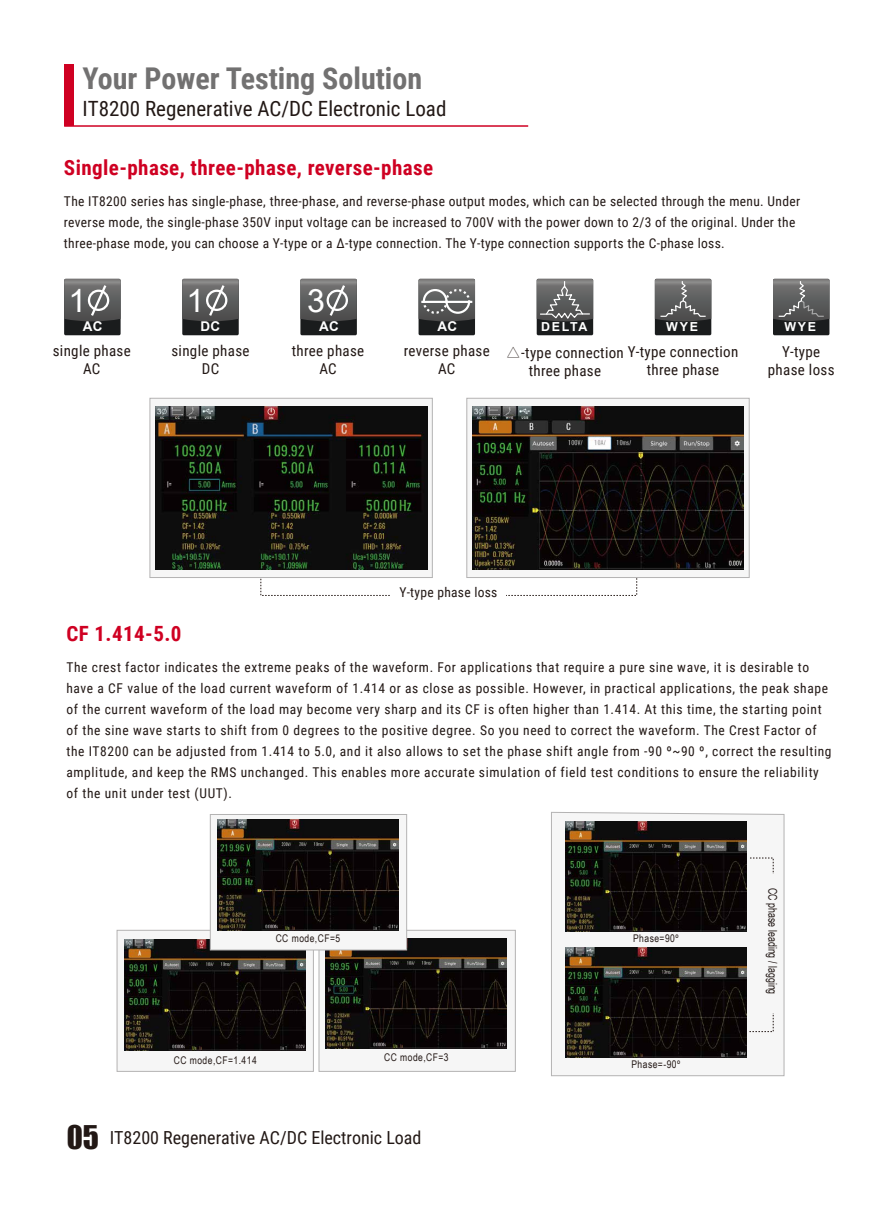
<style>
.page{position:relative;width:894px;height:1212px;background:#fff}
.page>*{position:absolute;margin:0;border:0;box-sizing:border-box;transform-origin:0 0}
.t1{font:32.1px "Arial";color:#fff}
.t2{font:700 30px "Roboto Condensed";color:#727171}
.t3{font:700 21px "Roboto Condensed";letter-spacing:.02em;color:#cf0022}
.t4{font:21px "Roboto Condensed";color:#221815}
.t5{font:18px "Roboto Condensed";color:#221815}
.t6{font:15px/17.9px "Roboto Condensed";letter-spacing:.02em;color:#221815;text-align:center}
.t7{font:13.5px/21px "Roboto Condensed";letter-spacing:.045em;color:#221815}
.t8{font:13.5px/21px "Roboto Condensed";letter-spacing:.025em;color:#221815}
.t9{font:13.5px "Roboto Condensed";letter-spacing:.02em;color:#221815}
.t10{font:700 13.5px "Arial";letter-spacing:.02em;color:#fff}
.t11{font:700 12.45px "Arial";letter-spacing:.14em;color:#fff}
.t12{font:12px "Arial Narrow";color:#221815;scale:.9 1}
.t13{font:10.5px "Arial Narrow";letter-spacing:.045em;color:#231815}
.s1{font-family:"Adobe Song Std";font-weight:300}
.s2{font-family:"Impact";font-size:30px}
</style>
<div class="page">
<div style="left:64px;top:279px;width:57px;height:56px;background:#1a1c1d;border-radius:2px"></div>
<svg style="left:64px;top:279px;width:56px;height:42px;background:#6e6e6e"></svg>
<div style="left:182px;top:279px;width:57px;height:56px;background:#1a1c1d;border-radius:2px"></div>
<svg style="left:182px;top:279px;width:57px;height:42px;background:#6d6e6e"></svg>
<div style="left:300px;top:279px;width:57px;height:56px;background:#1a1c1d;border-radius:2px"></div>
<svg style="left:300px;top:279px;width:57px;height:42px;background:#6e6e6e"></svg>
<div style="left:418px;top:279px;width:57px;height:56px;background:#1a1c1d;border-radius:2px"></div>
<svg style="left:418px;top:279px;width:57px;height:42px;background:#707070"></svg>
<hr style="left:421px;top:301px;width:51px;height:2px;background:#fff">
<div style="left:772px;top:279px;width:57px;height:56px;background:#1a1c1d;border-radius:2px"></div>
<svg style="left:772px;top:279px;width:57px;height:42px;background:#6a6a6a"></svg>
<div style="left:654px;top:279px;width:57px;height:56px;background:#1a1c1d;border-radius:2px"></div>
<svg style="left:654px;top:279px;width:57px;height:42px;background:#6b6b6b"></svg>
<div style="left:536px;top:279px;width:57px;height:56px;background:#1a1c1d;border-radius:2px"></div>
<svg style="left:536px;top:279px;width:57px;height:42px;background:#707070"></svg>
<div style="left:150px;top:398px;width:282px;height:180px;background:#f6f6f6;border:1px solid #b4b3b3"></div>
<img style="left:155px;top:406px;width:272px;height:163px">
<div style="left:466px;top:398px;width:283px;height:180px;background:#f6f6f6;border:1px solid #b4b3b3"></div>
<img style="left:472px;top:406px;width:271px;height:163px">
<hr style="left:64px;top:125px;width:464px;height:2px;background:#cf0022">
<div style="left:64px;top:64px;width:9px;height:62px;background:#cf0022"></div>
<div style="left:117px;top:930px;width:196px;height:141px;background:#f6f6f6;border:1px solid #b4b3b3"></div>
<img style="left:125px;top:940px;width:181px;height:110px">
<div style="left:319px;top:930px;width:196px;height:141px;background:#f6f6f6;border:1px solid #b4b3b3"></div>
<img style="left:326px;top:938px;width:181px;height:111px">
<div style="left:210px;top:814px;width:196px;height:136px;background:#f6f6f6;border:1px solid #b4b3b3"></div>
<img style="left:217px;top:820px;width:181px;height:110px">
<svg style="left:551px;top:812px;width:233px;height:264px"></svg>
<img style="left:565px;top:821px;width:181px;height:111px">
<img style="left:565px;top:947px;width:181px;height:111px">
<div style="left:768px;top:875px;width:10px;height:138px;background:#f6f6f6"></div>
<h2 class="t2" style="left:83px;top:57px;width:341px">Your Power Testing Solution</h2>
<h3 class="t4" style="left:83px;top:94px;width:365px">IT8200 Regenerative AC/DC Electronic Load</h3>
<h3 class="t3" style="left:64px;top:153px;width:370px">Single-phase, three-phase, reverse-phase</h3>
<p class="t8" style="left:64px;top:190px;width:737px">The IT8200 series has single-phase, three-phase, and reverse-phase output modes, which can be selected through the menu. Under reverse mode, the single-phase 350V input voltage can be increased to 700V with the power down to 2/3 of the original. Under the three-phase mode, you can choose a Y-type or a ∆-type connection. The Y-type connection supports the C-phase loss.</p>
<h1 class="t1" style="left:68px;top:279px;width:19px">1</h1>
<p class="t10" style="left:83px;top:316px;width:21px">AC</p>
<h1 class="t1" style="left:186px;top:279px;width:19px">1</h1>
<p class="t10" style="left:200px;top:316px;width:21px">DC</p>
<h1 class="t1" style="left:307px;top:279px;width:19px">3</h1>
<p class="t10" style="left:319px;top:316px;width:21px">AC</p>
<p class="t10" style="left:437px;top:316px;width:21px">AC</p>
<p class="t11" style="left:541px;top:318px;width:48px">DELTA</p>
<p class="t11" style="left:666px;top:318px;width:33px">WYE</p>
<p class="t11" style="left:784px;top:318px;width:33px">WYE</p>
<p class="t6" style="left:53px;top:341px;width:79px">single phase<br>AC</p>
<p class="t6" style="left:171px;top:341px;width:79px">single phase<br>DC</p>
<p class="t6" style="left:292px;top:341px;width:74px">three phase<br>AC</p>
<p class="t6" style="left:403px;top:341px;width:88px">reverse phase<br>AC</p>
<p class="t6" style="left:646px;top:342px;width:93px;text-align:left;text-indent:-141px"><span class="s1">△</span>-type connection Y-type connection three phase</p>
<p class="t6" style="left:528px;top:361px;width:74px">three phase</p>
<p class="t6" style="left:767px;top:342px;width:68px">Y-type phase loss</p>
<h3 class="t3" style="left:66px;top:619px;width:117px">CF 1.414-5.0</h3>
<p class="t9" style="left:399px;top:583px;width:99px">Y-type phase loss</p>
<p class="t7" style="left:66px;top:656px;width:766px">The crest factor indicates the extreme peaks of the waveform. For applications that require a pure sine wave, it is desirable to have a CF value of the load current waveform of 1.414 or as close as possible. However, in practical applications, the peak shape of the current waveform of the load may become very sharp and its CF is often higher than 1.414. At this time, the starting point of the sine wave starts to shift from 0 degrees to the positive degree. So you need to correct the waveform. The Crest Factor of the IT8200 can be adjusted from 1.414 to 5.0, and it also allows to set the phase shift angle from -90 º~90 º, correct the resulting amplitude, and keep the RMS unchanged. This enables more accurate simulation of field test conditions to ensure the reliability of the unit under test (UUT).</p>
<p class="t13" style="left:275px;top:931px;width:66px">CC mode,CF=5</p>
<p class="t13" style="left:633px;top:930px;width:47px">Phase=90º</p>
<p class="t13" style="left:174px;top:1052px;width:84px">CC mode,CF=1.414</p>
<p class="t13" style="left:384px;top:1050px;width:66px">CC mode,CF=3</p>
<h3 class="t5" style="left:67px;top:1125px;width:356px"><span class="s2">05</span> IT8200 Regenerative AC/DC Electronic Load</h3>
<p class="t13" style="left:631px;top:1057px;width:50px">Phase=-90º</p>
<p class="t12" style="left:781px;top:888px;width:120px;rotate:90deg">CC phase leading / lagging</p>
</div>
